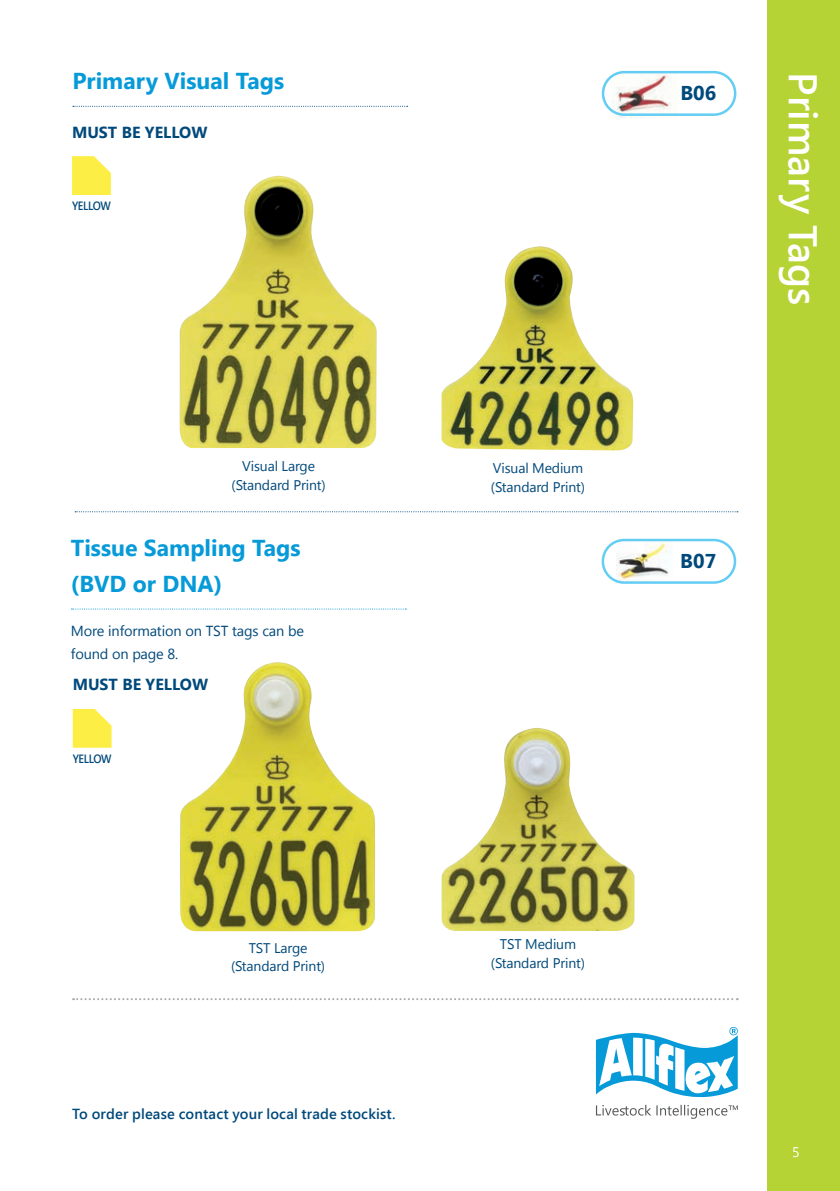
<style>
.page{position:relative;width:840px;height:1191px;background:#fff}
.page>*{position:absolute;margin:0;border:0;box-sizing:border-box;transform-origin:0 0}
.t1{font:600 40px "Segoe UI";color:#fff}
.t2{font:700 23px/36px "Segoe UI";color:#069ad9}
.t3{font:700 20px "Segoe UI";color:#00497b}
.t4{font:700 16px "Segoe UI";color:#00497b}
.t5{font:600 14.6px "Segoe UI";letter-spacing:.01em;color:#00497b}
.t6{font:14.6px/22.4px "Segoe UI";letter-spacing:-.01em;color:#00497b}
.t7{font:14px/18.6px "Segoe UI";letter-spacing:-.01em;color:#00497b;text-align:center}
.t8{font:14px "Segoe UI";color:#fff}
.t9{font:600 12px "Segoe UI";letter-spacing:-.03em;color:#00497b;scale:.9 1}
</style>
<div class="page">
<div style="left:767px;top:0;width:72px;height:1191px;background:#b5d334"></div>
<svg style="left:595px;top:1027px;width:142px;height:70px"></svg>
<svg style="left:596px;top:1104px;width:54px;height:11px"></svg>
<svg style="left:656px;top:1104px;width:81px;height:14px"></svg>
<svg style="left:73px;top:998px;width:664px;height:2px"></svg>
<img style="left:179px;top:175px;width:198px;height:273px">
<img style="left:441px;top:246px;width:193px;height:204px">
<img style="left:180px;top:662px;width:195px;height:270px">
<img style="left:441px;top:728px;width:193px;height:203px">
<svg style="left:73px;top:106px;width:334px;height:1px"></svg>
<svg style="left:72px;top:156px;width:39px;height:39px;background:#fcef57"></svg>
<svg style="left:71px;top:608px;width:335px;height:1px"></svg>
<img style="left:616px;top:542px;width:53px;height:39px">
<div style="left:601px;top:539px;width:134px;height:45px;border:2px solid #63cdf3;border-radius:21px"></div>
<img style="left:611px;top:74px;width:60px;height:44px">
<div style="left:601px;top:71px;width:135px;height:45px;border:2px solid #63cdf3;border-radius:21px"></div>
<svg style="left:75px;top:511px;width:662px;height:1px"></svg>
<svg style="left:73px;top:709px;width:38px;height:38px"></svg>
<h2 class="t2" style="left:72px;top:61px;width:213px">Primary Visual Tags</h2>
<p class="t4" style="left:72px;top:120px;width:137px">MUST BE YELLOW</p>
<p class="t9" style="left:72px;top:198px;width:45px">YELLOW</p>
<p class="t7" style="left:231px;top:456px;width:96px">Visual Large (Standard Print)</p>
<p class="t7" style="left:490px;top:458px;width:96px;text-align:left">Visual Medium (Standard Print)</p>
<h2 class="t2" style="left:71px;top:528px;width:231px">Tissue Sampling Tags (BVD or DNA)</h2>
<p class="t6" style="left:71px;top:619px;width:234px">More information on TST tags can be found on page 8.</p>
<p class="t4" style="left:73px;top:673px;width:137px">MUST BE YELLOW</p>
<p class="t9" style="left:73px;top:750px;width:45px">YELLOW</p>
<p class="t7" style="left:231px;top:938px;width:96px">TST Large (Standard Print)</p>
<p class="t7" style="left:490px;top:934px;width:96px">TST Medium (Standard Print)</p>
<p class="t5" style="left:72px;top:1103px;width:325px">To order please contact your local trade stockist.</p>
<h3 class="t3" style="left:680px;top:79px;width:37px">B06</h3>
<h1 class="t1" style="left:830px;top:72px;width:235px;rotate:90deg">Primary Tags</h1>
<h3 class="t3" style="left:680px;top:546px;width:37px">B07</h3>
<p class="t8" style="left:791px;top:1142px;width:9px">5</p>
</div>
